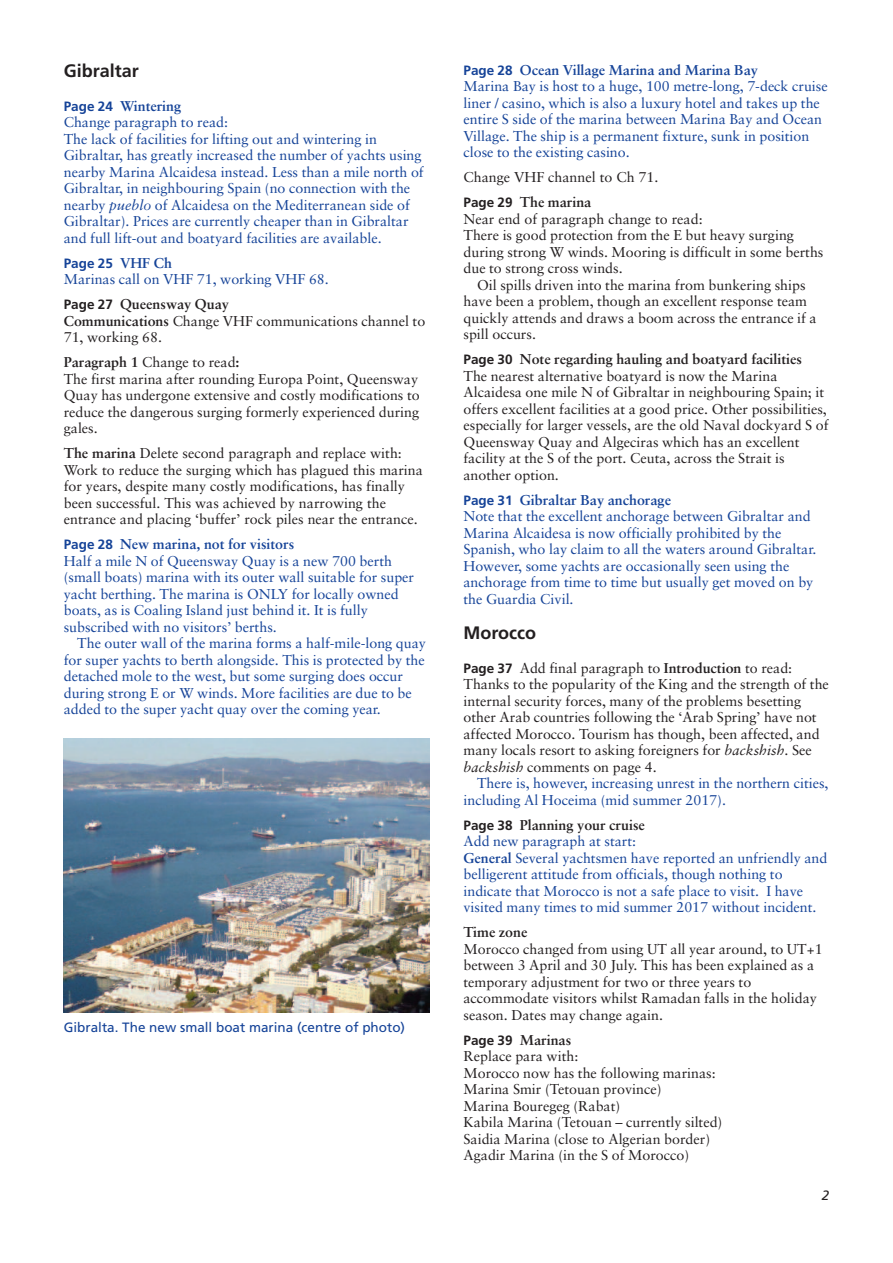
<style>
.page{position:relative;width:893px;height:1263px;background:#fff}
.page>*{position:absolute;margin:0;border:0;box-sizing:border-box;transform-origin:0 0}
.t1{font:700 18px "Frutiger";color:#231f20}
.t2{font:14.25px/16.5px "Sabon";color:#231f20}
.t3{font:14.25px/16.5px "Sabon";color:#154398}
.t4{font:700 14.25px "Sabon";color:#231f20}
.t5{font:13.5px "Frutiger";color:#154398}
.t6{font:700 13.5px "Frutiger";color:#154398}
.t7{font:italic 13.5px "Frutiger";color:#231f20}
.s1{font-family:"Frutiger";font-weight:700;font-size:13.5px}
.s2{font-weight:700}
.s3{font-style:italic}
.s4{font-family:"Sabon";font-size:14.25px}
.s5{font-family:"Frutiger";font-weight:700;font-size:13.5px;color:#231f20}
.s6{font-weight:700;color:#231f20}
</style>
<div class="page">
<img style="left:64px;top:738px;width:365px;height:274px">
<p class="t1" style="left:64px;top:64px;width:77px">Gibraltar</p>
<p class="t3" style="left:64px;top:99px;width:361px"><span class="s1">Page 24</span> <span class="s2">Wintering<br></span>Change paragraph to read:<br>The lack of facilities for lifting out and wintering in Gibraltar, has greatly increased the number of yachts using nearby Marina Alcaidesa instead. Less than a mile north of Gibraltar, in neighbouring Spain (no connection with the nearby <span class="s3">pueblo</span> of Alcaidesa on the Mediterranean side of Gibraltar). Prices are currently cheaper than in Gibraltar and full lift-out and boatyard facilities are available.</p>
<p class="t6" style="left:64px;top:258px;width:110px">Page 25 <span class="s4">VHF Ch</span></p>
<p class="t3" style="left:64px;top:268px;width:266px;line-height:25px">Marinas call on VHF 71, working VHF 68.<br><span class="s5">Page 27</span> <span class="s6">Queensway Quay</span></p>
<p class="t2" style="left:64px;top:314px;width:363px"><span class="s2">Communications</span> Change VHF communications channel to<br>71, working 68.</p>
<p class="t2" style="left:64px;top:355px;width:357px"><span class="s2">Paragraph 1</span> Change to read<span class="s2">:<br></span>The first marina after rounding Europa Point, Queensway Quay has undergone extensive and costly modifications to reduce the dangerous surging formerly experienced during gales.</p>
<p class="t2" style="left:64px;top:446px;width:361px"><span class="s2">The marina</span> Delete second paragraph and replace with:<br>Work to reduce the surging which has plagued this marina for years, despite many costly modifications, has finally been successful. This was achieved by narrowing the entrance and placing ‘buffer’ rock piles near the entrance.</p>
<p class="t3" style="left:64px;top:537px;width:352px"><span class="s1">Page 28</span> <span class="s2">New marina, not for visitors<br></span>Half a mile N of Queensway Quay is a new 700 berth (small boats) marina with its outer wall suitable for super yacht berthing. The marina is ONLY for locally owned boats, as is Coaling Island just behind it. It is fully subscribed with no visitors’ berths.</p>
<p class="t3" style="left:64px;top:636px;width:364px;text-indent:14px">The outer wall of the marina forms a half-mile-long quay for super yachts to berth alongside. This is protected by the detached mole to the west, but some surging does occur during strong E or W winds. More facilities are due to be added to the super yacht quay over the coming year.</p>
<p class="t5" style="left:64px;top:1022px;width:343px">Gibralta. The new small boat marina (centre of photo)</p>
<p class="t3" style="left:463px;top:63px;width:366px"><span class="s1">Page 28</span> <span class="s2">Ocean Village Marina and Marina Bay<br></span>Marina Bay is host to a huge, 100 metre-long, 7-deck cruise liner / casino, which is also a luxury hotel and takes up the entire S side of the marina between Marina Bay and Ocean Village. The ship is a permanent fixture, sunk in position close to the existing casino.</p>
<p class="t2" style="left:463px;top:166px;width:196px;line-height:25px">Change VHF channel to Ch 71.<br><span class="s1">Page 29</span> <span class="s2">The marina</span></p>
<p class="t2" style="left:463px;top:212px;width:361px">Near end of paragraph change to read:<br>There is good protection from the E but heavy surging during strong W winds. Mooring is difficult in some berths due to strong cross winds.</p>
<p class="t2" style="left:463px;top:278px;width:355px;text-indent:13px">Oil spills driven into the marina from bunkering ships have been a problem, though an excellent response team quickly attends and draws a boom across the entrance if a spill occurs.</p>
<p class="t2" style="left:463px;top:352px;width:367px"><span class="s1">Page 30</span> <span class="s2">Note regarding hauling and boatyard facilities </span>The nearest alternative boatyard is now the Marina Alcaidesa one mile N of Gibraltar in neighbouring Spain; it offers excellent facilities at a good price. Other possibilities, especially for larger vessels, are the old Naval dockyard S of Queensway Quay and Algeciras which has an excellent facility at the S of the port. Ceuta, across the Strait is another option.</p>
<p class="t3" style="left:463px;top:493px;width:354px"><span class="s1">Page 31</span> <span class="s2">Gibraltar Bay anchorage<br></span>Note that the excellent anchorage between Gibraltar and Marina Alcaidesa is now officially prohibited by the Spanish, who lay claim to all the waters around Gibraltar.<br>However, some yachts are occasionally seen using the anchorage from time to time but usually get moved on by the Guardia Civil.</p>
<p class="t1" style="left:463px;top:625px;width:74px">Morocco</p>
<p class="t2" style="left:463px;top:660px;width:367px"><span class="s1">Page 37</span> Add final paragraph to <span class="s2">Introduction</span> to read:<br>Thanks to the popularity of the King and the strength of the internal security forces, many of the problems besetting other Arab countries following the ‘Arab Spring’ have not affected Morocco. Tourism has though, been affected, and many locals resort to asking foreigners for <span class="s3">backshish</span>. See <span class="s3">backshish</span> comments on page 4.</p>
<p class="t3" style="left:463px;top:776px;width:367px;text-indent:14px">There is, however, increasing unrest in the northern cities, including Al Hoceima (mid summer 2017).</p>
<p class="t3" style="left:463px;top:817px;width:365px"><span class="s5">Page 38</span> <span class="s6">Planning your cruise<br></span>Add new paragraph at start:<br><span class="s2">General</span> Several yachtsmen have reported an unfriendly and belligerent attitude from officials, though nothing to indicate that Morocco is not a safe place to visit. I have visited many times to mid summer 2017 without incident.</p>
<p class="t4" style="left:463px;top:926px;width:65px">Time zone</p>
<p class="t2" style="left:463px;top:941px;width:361px">Morocco changed from using UT all year around, to UT+1 between 3 April and 30 July. This has been explained as a temporary adjustment for two or three years to accommodate visitors whilst Ramadan falls in the holiday season. Dates may change again.</p>
<p class="t2" style="left:463px;top:1032px;width:260px"><span class="s1">Page 39</span> <span class="s2">Marinas<br></span>Replace para with:<br>Morocco now has the following marinas:<br>Marina Smir (Tetouan province)<br>Marina Bouregeg (Rabat)<br>Kabila Marina (Tetouan – currently silted)<br>Saidia Marina (close to Algerian border)<br>Agadir Marina (in the S of Morocco)</p>
<p class="t7" style="left:822px;top:1189px;width:9px">2</p>
</div>
